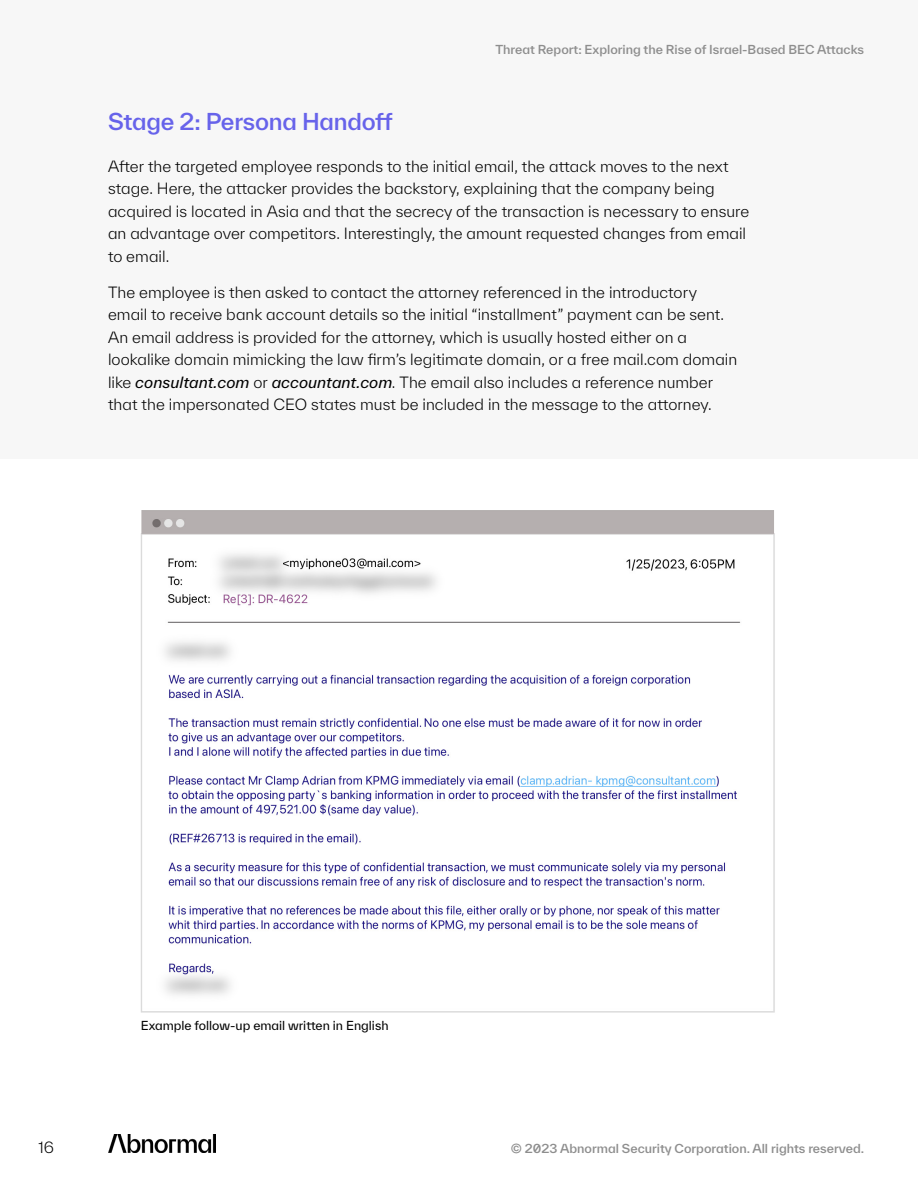
<style>
.page{position:relative;width:918px;height:1188px;background:#f7f7f7}
.page>*{position:absolute;margin:0;border:0;box-sizing:border-box;transform-origin:0 0}
.t1{font:500 22.5px "TWK Everett";letter-spacing:-.01em;color:#6763ea}
.t2{font:300 15px/22.5px "TWK Everett";letter-spacing:.005em;color:#000}
.t3{font:300 15px "TWK Everett";color:#000101}
.t4{font:500 12px "TWK Everett";color:#8e8e8e}
.t5{font:12px "TWK Everett";color:#000}
.s1{font-weight:400;font-style:italic}
</style>
<div class="page">
<div style="left:0;top:459px;width:918px;height:729px;background:#fff"></div>
<img style="left:108px;top:1134px;width:108px;height:19px">
<img style="left:141px;top:510px;width:634px;height:503px">
<h1 class="t1" style="left:108px;top:105px;width:286px">Stage 2: Persona Handoff</h1>
<p class="t4" style="left:495px;top:41px;width:370px">Threat Report: Exploring the Rise of Israel-Based BEC Attacks</p>
<p class="t2" style="left:108px;top:155px;width:643px">After the targeted employee responds to the initial email, the attack moves to the next stage. Here, the attacker provides the backstory, explaining that the company being acquired is located in Asia and that the secrecy of the transaction is necessary to ensure an advantage over competitors. Interestingly, the amount requested changes from email to email.</p>
<p class="t2" style="left:108px;top:281px;width:631px">The employee is then asked to contact the attorney referenced in the introductory email to receive bank account details so the initial “installment” payment can be sent.<br>An email address is provided for the attorney, which is usually hosted either on a lookalike domain mimicking the law firm’s legitimate domain, or a free mail.com domain like <span class="s1">consultant.com</span> or <span class="s1">accountant.com</span>. The email also includes a reference number that the impersonated CEO states must be included in the message to the attorney.</p>
<p class="t5" style="left:141px;top:1017px;width:249px">Example follow-up email written in English</p>
<p class="t3" style="left:38px;top:1137px;width:17px">16</p>
<p class="t4" style="left:511px;top:1140px;width:355px">© 2023 Abnormal Security Corporation. All rights reserved.</p>
</div>
